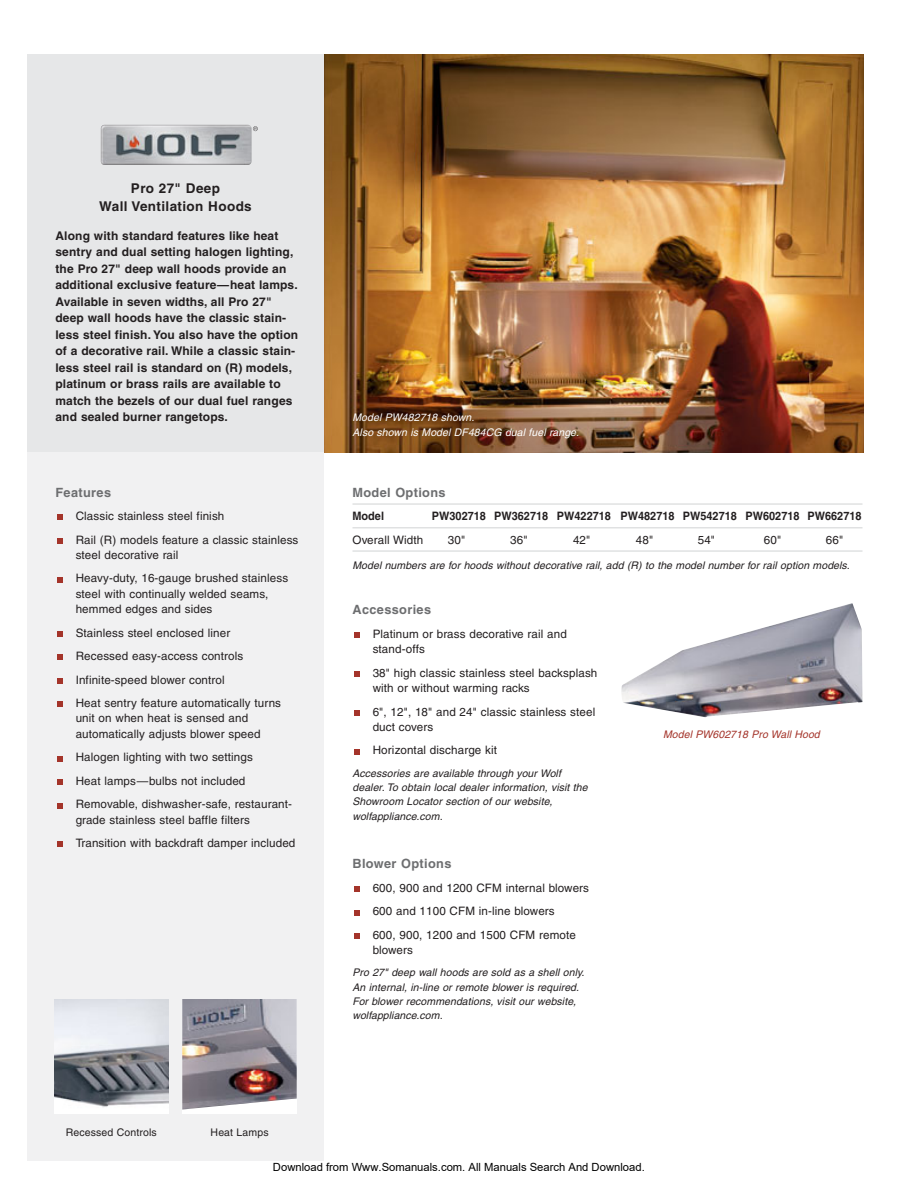
<style>
.page{position:relative;width:918px;height:1188px;background:#fff}
.page>*{position:absolute;margin:0;border:0;box-sizing:border-box;transform-origin:0 0}
.t1{font:700 13.5px/17.2px "Helvetica";letter-spacing:.03em;color:#231f20;text-align:center}
.t2{font:700 12.75px "Helvetica";letter-spacing:.03em;color:#6d6e70}
.t3{font:700 12px/16.5px "Helvetica";letter-spacing:.01em;color:#231f20}
.t4{font:11.7px/23.5px "Helvetica";letter-spacing:.01em;color:#231f20}
.t5{font:700 11.7px "Helvetica";color:#231f20;scale:.94 1}
.t6{font:11.25px "Arial";color:#000}
.t7{font:italic 10.5px/14.2px "Helvetica";color:#231f20}
.t8{font:italic 10.5px/14.2px "Helvetica";color:#fff}
.t9{font:10.5px "Helvetica";letter-spacing:.01em;color:#231f20}
.t10{font:italic 10.5px "Helvetica";color:#a4342a}
</style>
<div class="page">
<img style="left:621px;top:603px;width:242px;height:114px">
<div style="left:27px;top:54px;width:297px;height:398px;background:#e6e7e8"></div>
<img style="left:101px;top:125px;width:157px;height:40px">
<hr style="left:352px;top:504px;width:510px;height:1px;background:#d1d3d4">
<hr style="left:352px;top:527px;width:510px;height:1px;background:#d1d3d4">
<hr style="left:352px;top:551px;width:510px;height:1px;background:#d1d3d4">
<div style="left:27px;top:452px;width:297px;height:709px;background:#f1f1f2"></div>
<svg style="left:57px;top:842px;width:5px;height:5px"></svg>
<svg style="left:57px;top:803px;width:5px;height:5px"></svg>
<svg style="left:57px;top:779px;width:5px;height:6px"></svg>
<svg style="left:57px;top:756px;width:5px;height:5px"></svg>
<svg style="left:57px;top:702px;width:5px;height:5px"></svg>
<svg style="left:57px;top:678px;width:5px;height:6px"></svg>
<svg style="left:57px;top:655px;width:5px;height:5px"></svg>
<svg style="left:57px;top:631px;width:5px;height:6px"></svg>
<svg style="left:57px;top:577px;width:5px;height:5px"></svg>
<svg style="left:57px;top:538px;width:5px;height:6px"></svg>
<svg style="left:57px;top:515px;width:5px;height:5px"></svg>
<svg style="left:354px;top:749px;width:5px;height:5px"></svg>
<svg style="left:354px;top:710px;width:5px;height:6px"></svg>
<svg style="left:354px;top:671px;width:5px;height:6px"></svg>
<svg style="left:354px;top:633px;width:5px;height:5px"></svg>
<svg style="left:354px;top:933px;width:5px;height:6px"></svg>
<svg style="left:354px;top:910px;width:5px;height:5px"></svg>
<svg style="left:354px;top:886px;width:5px;height:6px"></svg>
<img style="left:324px;top:54px;width:540px;height:398px">
<img style="left:54px;top:999px;width:114px;height:114px">
<div style="left:182px;top:999px;width:115px;height:114px;background:#fff"></div>
<img style="left:182px;top:999px;width:115px;height:111px">
<p class="t1" style="left:99px;top:181px;width:154px">Pro 27" Deep<br>Wall Ventilation Hoods</p>
<p class="t3" style="left:55px;top:228px;width:244px">Along with standard features like heat sentry and dual setting halogen lighting, the Pro 27" deep wall hoods provide an additional exclusive feature—heat lamps.<br>Available in seven widths, all Pro 27" deep wall hoods have the classic stain&shy;less steel finish. You also have the option of a decorative rail. While a classic stain&shy;less steel rail is standard on (R) models, platinum or brass rails are available to match the bezels of our dual fuel ranges and sealed burner rangetops.</p>
<p class="t2" style="left:56px;top:487px;width:57px">Features</p>
<p class="t4" style="left:76px;top:505px;width:224px">Classic stainless steel finish<br>Rail (R) models feature a classic stainless</p>
<p class="t4" style="left:76px;top:544px;width:214px">steel decorative rail<br>Heavy-duty, 16-gauge brushed stainless</p>
<p class="t4" style="left:76px;top:587px;width:194px;line-height:15.5px">steel with continually welded seams, hemmed edges and sides</p>
<p class="t4" style="left:76px;top:622px;width:207px">Stainless steel enclosed liner Recessed easy-access controls Infinite-speed blower control<br>Heat sentry feature automatically turns</p>
<p class="t4" style="left:76px;top:712px;width:186px;line-height:15.5px">unit on when heat is sensed and automatically adjusts blower speed</p>
<p class="t4" style="left:76px;top:747px;width:218px">Halogen lighting with two settings<br>Heat lamps—bulbs not included<br>Removable, dishwasher-safe, restaurant-</p>
<p class="t4" style="left:76px;top:809px;width:221px">grade stainless steel baffle filters<br>Transition with backdraft damper included</p>
<p class="t9" style="left:66px;top:1129px;width:92px">Recessed Controls</p>
<p class="t9" style="left:211px;top:1129px;width:59px">Heat Lamps</p>
<p class="t8" style="left:352px;top:412px;width:230px">Model PW482718 shown.<br>Also shown is Model DF484CG dual fuel range.</p>
<p class="t2" style="left:353px;top:487px;width:95px">Model Options</p>
<p class="t5" style="left:353px;top:512px;width:35px">Model</p>
<p class="t5" style="left:432px;top:512px;width:459px">PW302718 PW362718 PW422718 PW482718 PW542718 PW602718 PW662718</p>
<p class="t4" style="left:353px;top:529px;width:72px">Overall Width</p>
<p class="t4" style="left:448px;top:529px;width:19px">30"</p>
<p class="t4" style="left:510px;top:529px;width:19px">36"</p>
<p class="t4" style="left:573px;top:529px;width:19px">42"</p>
<p class="t4" style="left:636px;top:529px;width:19px">48"</p>
<p class="t4" style="left:698px;top:529px;width:19px">54"</p>
<p class="t4" style="left:764px;top:529px;width:19px">60"</p>
<p class="t4" style="left:826px;top:529px;width:19px">66"</p>
<p class="t7" style="left:353px;top:559px;width:501px">Model numbers are for hoods without decorative rail, add (R) to the model number for rail option models.</p>
<p class="t2" style="left:352px;top:605px;width:80px">Accessories</p>
<p class="t4" style="left:373px;top:627px;width:196px;line-height:15.5px">Platinum or brass decorative rail and stand-offs</p>
<p class="t4" style="left:373px;top:666px;width:226px;line-height:15.5px">38" high classic stainless steel backsplash with or without warming racks</p>
<p class="t4" style="left:373px;top:705px;width:224px;line-height:15.5px">6", 12", 18" and 24" classic stainless steel duct covers</p>
<p class="t4" style="left:373px;top:740px;width:126px">Horizontal discharge kit</p>
<p class="t7" style="left:352px;top:767px;width:239px">Accessories are available through your Wolf dealer. To obtain local dealer information, visit the Showroom Locator section of our website, wolfappliance.com.</p>
<p class="t2" style="left:352px;top:859px;width:100px">Blower Options</p>
<p class="t4" style="left:373px;top:877px;width:218px">600, 900 and 1200 CFM internal blowers<br>600 and 1100 CFM in-line blowers<br>600, 900, 1200 and 1500 CFM remote</p>
<p class="t4" style="left:373px;top:939px;width:42px">blowers</p>
<p class="t7" style="left:352px;top:967px;width:235px">Pro 27" deep wall hoods are sold as a shell only.<br>An internal, in-line or remote blower is required.<br>For blower recommendations, visit our website, wolfappliance.com.</p>
<p class="t10" style="left:663px;top:731px;width:160px">Model PW602718 Pro Wall Hood</p>
<p class="t6" style="left:273px;top:1160px;width:373px">Download from Www.Somanuals.com. All Manuals Search And Download.</p>
</div>
